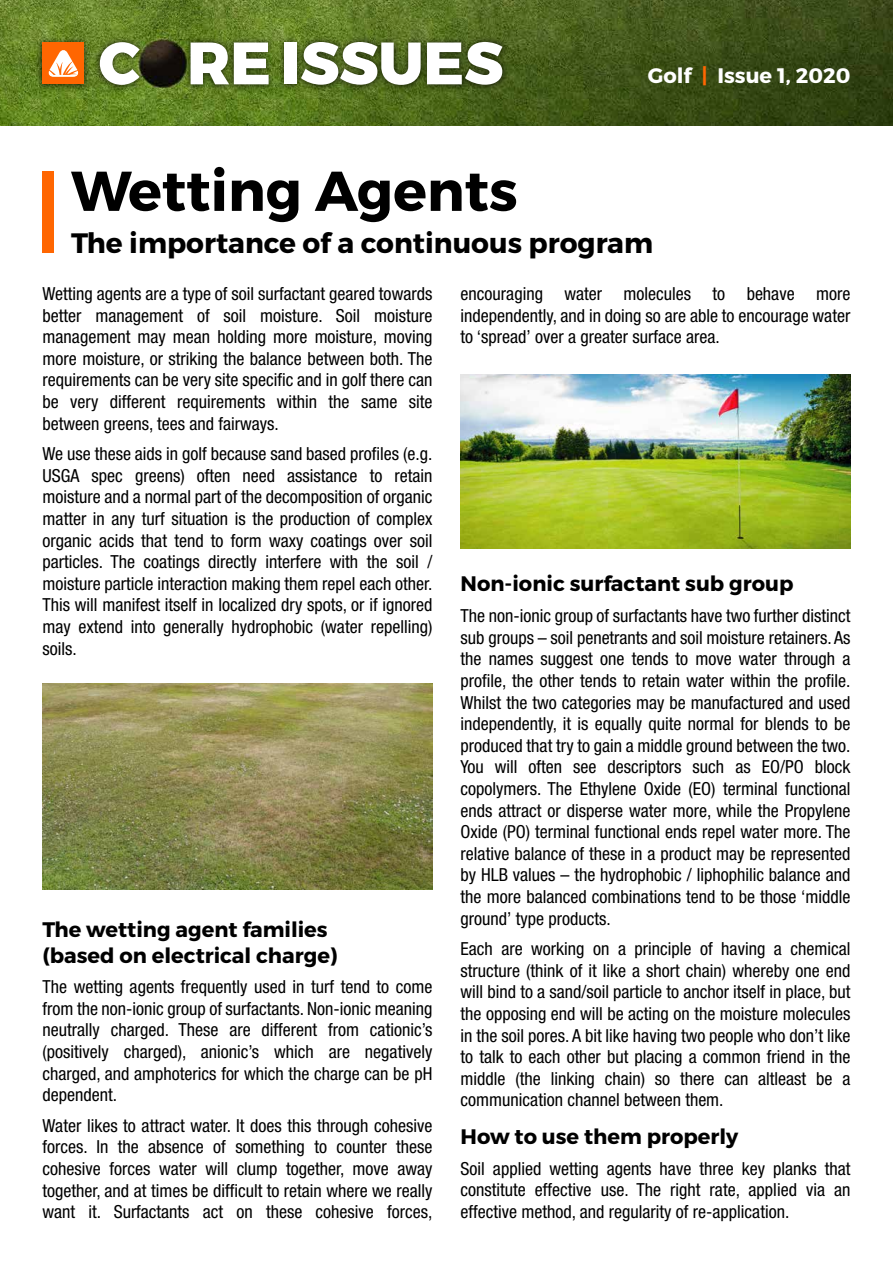
<style>
.page{position:relative;width:893px;height:1263px;background:#fff}
.page>*{position:absolute;margin:0;border:0;box-sizing:border-box;transform-origin:0 0}
.t1{font:700 56.1px "Montserrat";color:#000}
.t2{font:700 28.05px "Montserrat";color:#000}
.t3{font:700 21px/25.2px "Montserrat";color:#000}
.t4{font:700 21px "Montserrat";color:#fff}
.t5{font:condensed 18px/21.6px "Helvetica Neue";color:#000;text-align:justify}
.s1{color:#ff6601}
</style>
<div class="page">
<img style="left:0;top:0;width:893px;height:126px">
<img style="left:33px;top:32px;width:479px;height:62px">
<svg style="left:100px;top:42px;width:40px;height:43px"></svg>
<svg style="left:191px;top:43px;width:78px;height:41px"></svg>
<div style="left:284px;top:43px;width:13px;height:41px;background:#fff"></div>
<svg style="left:301px;top:42px;width:120px;height:43px"></svg>
<svg style="left:427px;top:42px;width:75px;height:43px"></svg>
<div style="left:43px;top:43px;width:41px;height:41px;background:#ff6601"></div>
<svg style="left:48px;top:50px;width:31px;height:27px"></svg>
<div style="left:43px;top:172px;width:11px;height:81px;background:#ff6601"></div>
<img style="left:42px;top:684px;width:390px;height:205px">
<img style="left:461px;top:374px;width:389px;height:174px">
<p class="t4" style="left:648px;top:63px;width:204px">Golf <span class="s1">|</span> Issue 1, 2020</p>
<h1 class="t1" style="left:71px;top:156px;width:448px">Wetting Agents</h1>
<h2 class="t2" style="left:71px;top:226px;width:584px">The importance of a continuous program</h2>
<p class="t5" style="left:43px;top:283px;width:391px">Wetting agents are a type of soil surfactant geared towards better management of soil moisture. Soil moisture management may mean holding more moisture, moving more moisture, or striking the balance between both. The requirements can be very site specific and in golf there can be very different requirements within the same site between greens, tees and fairways.</p>
<p class="t5" style="left:43px;top:443px;width:391px">We use these aids in golf because sand based profiles (e.g.<br>USGA spec greens) often need assistance to retain moisture and a normal part of the decomposition of organic matter in any turf situation is the production of complex organic acids that tend to form waxy coatings over soil particles. The coatings directly interfere with the soil / moisture particle interaction making them repel each other.<br>This will manifest itself in localized dry spots, or if ignored may extend into generally hydrophobic (water repelling) soils.</p>
<p class="t5" style="left:461px;top:283px;width:391px">encouraging water molecules to behave more independently, and in doing so are able to encourage water to ‘spread’ over a greater surface area.</p>
<p class="t3" style="left:461px;top:572px;width:334px">Non-ionic surfactant sub group</p>
<p class="t5" style="left:461px;top:605px;width:391px">The non-ionic group of surfactants have two further distinct sub groups – soil penetrants and soil moisture retainers. As the names suggest one tends to move water through a profile, the other tends to retain water within the profile.<br>Whilst the two categories may be manufactured and used independently, it is equally quite normal for blends to be produced that try to gain a middle ground between the two.<br>You will often see descriptors such as EO/PO block copolymers. The Ethylene Oxide (EO) terminal functional ends attract or disperse water more, while the Propylene Oxide (PO) terminal functional ends repel water more. The relative balance of these in a product may be represented by HLB values – the hydrophobic / liphophilic balance and the more balanced combinations tend to be those ‘middle ground’ type products.</p>
<p class="t5" style="left:461px;top:938px;width:391px">Each are working on a principle of having a chemical structure (think of it like a short chain) whereby one end will bind to a sand/soil particle to anchor itself in place, but the opposing end will be acting on the moisture molecules in the soil pores. A bit like having two people who don’t like to talk to each other but placing a common friend in the middle (the linking chain) so there can altleast be a communication channel between them.</p>
<p class="t3" style="left:461px;top:1124px;width:279px">How to use them properly</p>
<p class="t5" style="left:461px;top:1157px;width:391px">Soil applied wetting agents have three key planks that constitute effective use. The right rate, applied via an effective method, and regularity of re-application.</p>
<p class="t3" style="left:43px;top:917px;width:296px">The wetting agent families (based on electrical charge)</p>
<p class="t5" style="left:43px;top:976px;width:391px">The wetting agents frequently used in turf tend to come from the non-ionic group of surfactants. Non-ionic meaning neutrally charged. These are different from cationic’s (positively charged), anionic’s which are negatively charged, and amphoterics for which the charge can be pH dependent.</p>
<p class="t5" style="left:43px;top:1114px;width:391px">Water likes to attract water. It does this through cohesive forces. In the absence of something to counter these cohesive forces water will clump together, move away together, and at times be difficult to retain where we really want it. Surfactants act on these cohesive forces,</p>
</div>
